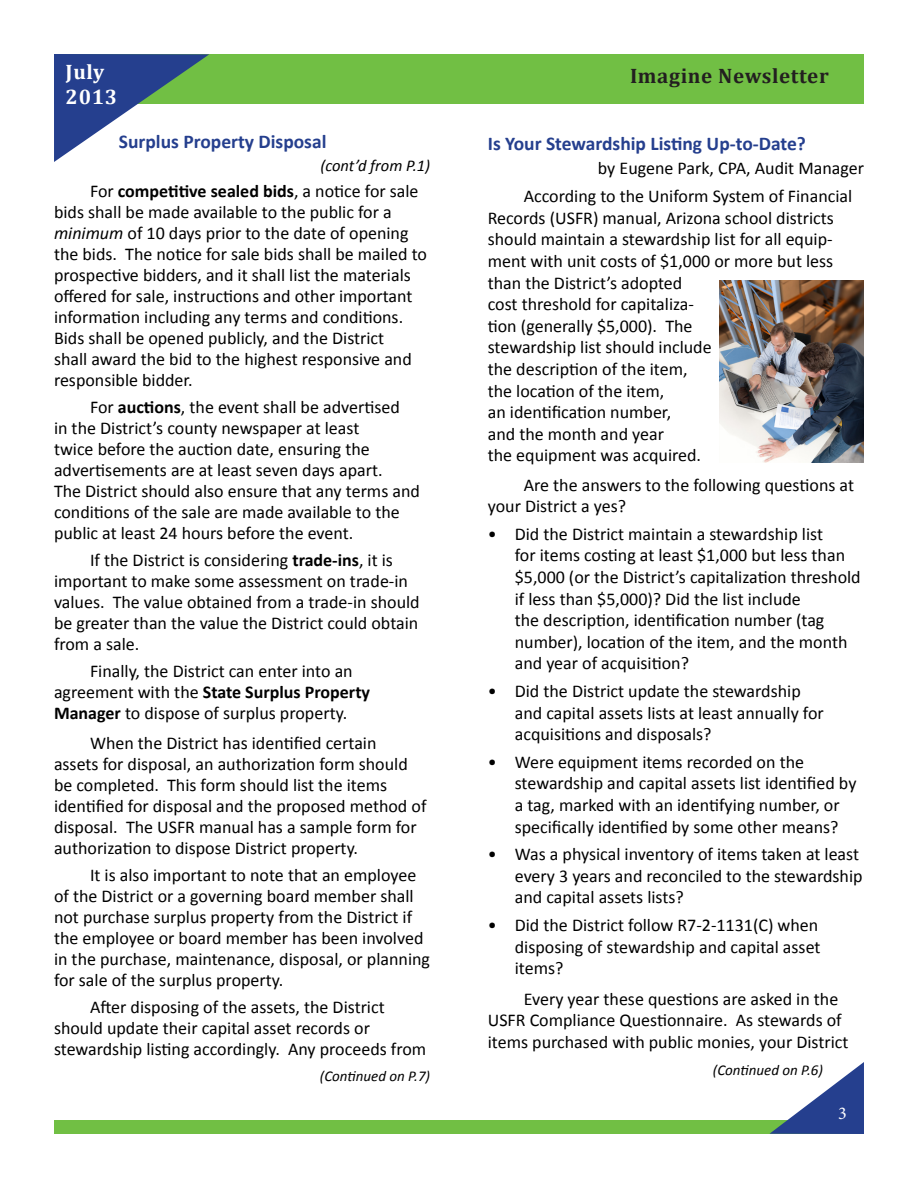
<style>
.page{position:relative;width:918px;height:1188px;background:#fff}
.page>*{position:absolute;margin:0;border:0;box-sizing:border-box;transform-origin:0 0}
.t1{font:700 21px "Cambria";letter-spacing:.03em;color:#231f20}
.t2{font:700 21px "Cambria";letter-spacing:.03em;color:#fff}
.t3{font:700 19.5px "Calibri";color:#253f8e}
.t4{font:18px/21px "Calibri";color:#000}
.t5{font:18px "Minion Pro";color:#fff}
.t6{font:italic 16.5px "Calibri";color:#000}
.t7{font:italic 15px "Calibri";color:#000}
.s1{font-weight:700}
.s2{font-style:italic}
</style>
<div class="page">
<div style="left:54px;top:1120px;width:810px;height:14px;background:#71bf44"></div>
<div style="left:54px;top:54px;width:810px;height:50px;background:#71bf44"></div>
<svg style="left:54px;top:54px;width:155px;height:108px"></svg>
<svg style="left:770px;top:1062px;width:94px;height:72px"></svg>
<img style="left:720px;top:281px;width:144px;height:181px">
<p class="t2" style="left:66px;top:57px;width:40px">July</p>
<p class="t1" style="left:630px;top:61px;width:200px">Imagine Newsletter</p>
<p class="t2" style="left:66px;top:82px;width:53px">2013</p>
<p class="t3" style="left:119px;top:129px;width:209px">Surplus Property Disposal</p>
<p class="t6" style="left:320px;top:154px;width:111px">(cont’d from P.1)</p>
<p class="t4" style="left:54px;top:180px;width:375px;text-indent:36px">For <span class="s1">competitive sealed bids</span>, a notice for sale bids shall be made available to the public for a <span class="s2">minimum</span> of 10 days prior to the date of opening the bids. The notice for sale bids shall be mailed to prospective bidders, and it shall list the materials offered for sale, instructions and other important information including any terms and conditions.<br>Bids shall be opened publicly, and the District<br>shall award the bid to the highest responsive and responsible bidder.</p>
<p class="t4" style="left:54px;top:396px;width:367px;text-indent:36px">For <span class="s1">auctions</span>, the event shall be advertised<br>in the District’s county newspaper at least<br>twice before the auction date, ensuring the advertisements are at least seven days apart.<br>The District should also ensure that any terms and conditions of the sale are made available to the public at least 24 hours before the event.</p>
<p class="t4" style="left:54px;top:549px;width:367px;text-indent:36px">If the District is considering <span class="s1">trade-ins</span>, it is important to make some assessment on trade-in values. The value obtained from a trade-in should be greater than the value the District could obtain from a sale.</p>
<p class="t4" style="left:54px;top:660px;width:318px;text-indent:36px">Finally, the District can enter into an agreement with the <span class="s1">State Surplus Property<br>Manager</span> to dispose of surplus property.</p>
<p class="t4" style="left:54px;top:732px;width:374px;text-indent:36px">When the District has identified certain<br>assets for disposal, an authorization form should be completed. This form should list the items identified for disposal and the proposed method of disposal. The USFR manual has a sample form for authorization to dispose District property.</p>
<p class="t4" style="left:54px;top:864px;width:378px;text-indent:36px">It is also important to note that an employee of the District or a governing board member shall not purchase surplus property from the District if the employee or board member has been involved in the purchase, maintenance, disposal, or planning for sale of the surplus property.</p>
<p class="t4" style="left:54px;top:996px;width:374px;text-indent:36px">After disposing of the assets, the District should update their capital asset records or stewardship listing accordingly. Any proceeds from</p>
<p class="t7" style="left:320px;top:1065px;width:112px">(Continued on P.7)</p>
<p class="t3" style="left:488px;top:131px;width:320px">Is Your Stewardship Listing Up-to-Date?</p>
<p class="t4" style="left:598px;top:158px;width:268px">by Eugene Park, CPA, Audit Manager</p>
<p class="t4" style="left:488px;top:185px;width:366px;line-height:21.6px;text-indent:36px">According to the Uniform System of Financial<br>Records (USFR) manual, Arizona school districts should maintain a stewardship list for all equip-</p>
<p class="t4" style="left:488px;top:250px;width:347px;line-height:21.6px">ment with unit costs of $1,000 or more but less than the District’s adopted</p>
<p class="t4" style="left:488px;top:294px;width:208px">cost threshold for capitaliza-</p>
<p class="t4" style="left:488px;top:315px;width:206px">tion (generally $5,000). The</p>
<p class="t4" style="left:488px;top:337px;width:225px">stewardship list should include</p>
<p class="t4" style="left:488px;top:359px;width:201px">the description of the item,</p>
<p class="t4" style="left:488px;top:380px;width:178px">the location of the item,</p>
<p class="t4" style="left:488px;top:402px;width:185px">an identification number,</p>
<p class="t4" style="left:488px;top:423px;width:178px">and the month and year</p>
<p class="t4" style="left:488px;top:445px;width:215px">the equipment was acquired.</p>
<p class="t4" style="left:488px;top:474px;width:368px;line-height:21.6px;text-indent:36px">Are the answers to the following questions at your District a yes?</p>
<p class="t4" style="left:515px;top:523px;width:347px;line-height:21.6px;text-indent:-27px">• Did the District maintain a stewardship list<br>for items costing at least $1,000 but less than $5,000 (or the District’s capitalization threshold if less than $5,000)? Did the list include<br>the description, identification number (tag number), location of the item, and the month and year of acquisition?</p>
<p class="t4" style="left:515px;top:680px;width:311px;line-height:21.6px;text-indent:-27px">• Did the District update the stewardship and capital assets lists at least annually for acquisitions and disposals?</p>
<p class="t4" style="left:515px;top:751px;width:343px;line-height:21.6px;text-indent:-27px">• Were equipment items recorded on the stewardship and capital assets list identified by a tag, marked with an identifying number, or specifically identified by some other means?</p>
<p class="t4" style="left:515px;top:843px;width:349px;line-height:21.6px;text-indent:-27px">• Was a physical inventory of items taken at least every 3 years and reconciled to the stewardship and capital assets lists?</p>
<p class="t4" style="left:515px;top:914px;width:307px;line-height:21.6px;text-indent:-27px">• Did the District follow R7-2-1131(C) when disposing of stewardship and capital asset items?</p>
<p class="t4" style="left:488px;top:988px;width:362px;line-height:21.6px;text-indent:36px">Every year these questions are asked in the<br>USFR Compliance Questionnaire. As stewards of items purchased with public monies, your District</p>
<p class="t7" style="left:713px;top:1060px;width:112px">(Continued on P.6)</p>
<p class="t5" style="left:838px;top:1101px;width:10px">3</p>
</div>
